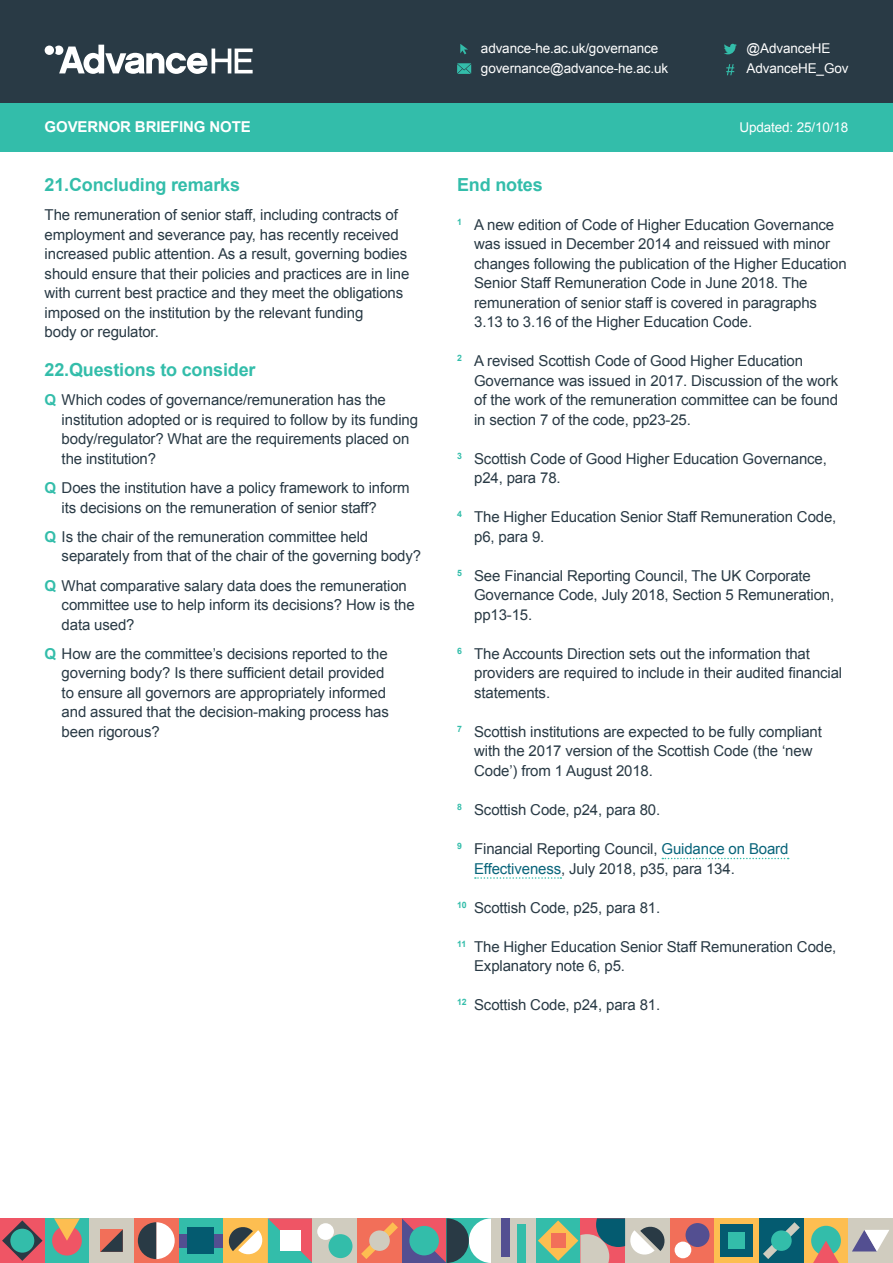
<style>
.page{position:relative;width:893px;height:1263px;background:#fff}
.page>*{position:absolute;margin:0;border:0;box-sizing:border-box;transform-origin:0 0}
.t1{font:700 18px "Arial";letter-spacing:-.01em;color:#33bdaa}
.t2{font:15px/19.5px "Arial";letter-spacing:-.01em;color:#293a45}
.t3{font:700 15px "Arial";letter-spacing:-.01em;color:#fff}
.t4{font:13.5px/19.5px "Arial";letter-spacing:-.01em;color:#fff}
.s1{font-weight:700;color:#33bdaa}
.s2{color:#09647a}
</style>
<div class="page">
<div style="left:0;top:0;width:893px;height:113px;background:#293a45"></div>
<div style="left:0;top:103px;width:893px;height:49px;background:#33bdaa"></div>
<div style="left:804px;top:1218px;width:44px;height:45px;background:#fdbe51"></div>
<div style="left:811px;top:1226px;width:30px;height:29px;background:#33bdaa;border-radius:50%"></div>
<svg style="left:813px;top:1241px;width:26px;height:22px"></svg>
<div style="left:45px;top:1218px;width:44px;height:45px;background:#33bdaa"></div>
<div style="left:52px;top:1226px;width:30px;height:29px;background:#ef5565;border-radius:50%"></div>
<svg style="left:54px;top:1218px;width:26px;height:23px"></svg>
<div style="left:848px;top:1218px;width:45px;height:45px;background:#d0ccbf"></div>
<svg style="left:852px;top:1230px;width:37px;height:21px"></svg>
<div style="left:536px;top:1218px;width:44px;height:45px;background:#33bdaa"></div>
<div style="left:89px;top:1218px;width:45px;height:45px;background:#d0ccbf"></div>
<svg style="left:100px;top:1229px;width:23px;height:23px"></svg>
<div style="left:759px;top:1218px;width:45px;height:45px;background:#045b70"></div>
<svg style="left:763px;top:1222px;width:37px;height:37px"></svg>
<div style="left:771px;top:1230px;width:21px;height:21px;background:#33bdaa;border-radius:50%"></div>
<div style="left:223px;top:1218px;width:45px;height:45px;background:#fdbe51"></div>
<div style="left:670px;top:1218px;width:44px;height:45px;background:#f26f59"></div>
<div style="left:685px;top:1223px;width:24px;height:24px;background:#534f91;border-radius:50%"></div>
<div style="left:675px;top:1241px;width:16px;height:17px;background:#fff;border-radius:50%"></div>
<svg style="left:228px;top:1218px;width:85px;height:45px"></svg>
<div style="left:280px;top:1230px;width:20px;height:21px;background:#fff"></div>
<div style="left:313px;top:1218px;width:44px;height:45px;background:#d0ccbf"></div>
<div style="left:328px;top:1234px;width:24px;height:24px;background:#33bdaa;border-radius:50%"></div>
<div style="left:317px;top:1223px;width:17px;height:17px;background:#fff;border-radius:50%"></div>
<div style="left:625px;top:1218px;width:45px;height:45px;background:#d0ccbf"></div>
<div style="left:714px;top:1218px;width:45px;height:45px;background:#fdbe51"></div>
<div style="left:721px;top:1224px;width:32px;height:33px;background:#045b70"></div>
<div style="left:729px;top:1232px;width:16px;height:17px;background:#33bdaa"></div>
<div style="left:357px;top:1218px;width:45px;height:45px;background:#f26f59"></div>
<svg style="left:361px;top:1218px;width:130px;height:45px"></svg>
<div style="left:369px;top:1230px;width:21px;height:21px;background:#d0ccbf;border-radius:50%"></div>
<div style="left:491px;top:1218px;width:45px;height:45px;background:#d0ccbf"></div>
<div style="left:501px;top:1218px;width:8px;height:39px;background:#534f91"></div>
<div style="left:517px;top:1224px;width:9px;height:39px;background:#33bdaa"></div>
<svg style="left:538px;top:1218px;width:127px;height:45px"></svg>
<div style="left:0;top:1218px;width:45px;height:45px;background:#ef5565"></div>
<svg style="left:2px;top:1220px;width:41px;height:41px"></svg>
<div style="left:10px;top:1229px;width:24px;height:23px;background:#33bdaa;border-radius:50%"></div>
<div style="left:179px;top:1218px;width:44px;height:45px;background:#33bdaa"></div>
<div style="left:179px;top:1234px;width:44px;height:13px;background:#534f91"></div>
<div style="left:188px;top:1227px;width:26px;height:27px;background:#045b70"></div>
<div style="left:134px;top:1218px;width:45px;height:45px;background:#f26f59"></div>
<svg style="left:138px;top:1222px;width:37px;height:37px"></svg>
<svg style="left:55px;top:45px;width:198px;height:29px"></svg>
<div style="left:45px;top:46px;width:9px;height:9px;background:#fff;border-radius:50%"></div>
<svg style="left:460px;top:44px;width:8px;height:10px"></svg>
<svg style="left:457px;top:63px;width:14px;height:11px"></svg>
<svg style="left:726px;top:64px;width:8px;height:11px"></svg>
<svg style="left:724px;top:44px;width:13px;height:10px"></svg>
<svg style="left:662px;top:858px;width:127px;height:1px"></svg>
<svg style="left:475px;top:877px;width:86px;height:2px"></svg>
<p class="t4" style="left:481px;top:39px;width:189px">advance-he.ac.uk/governance governance@advance-he.ac.uk</p>
<p class="t4" style="left:747px;top:39px;width:85px">@AdvanceHE</p>
<p class="t4" style="left:747px;top:58px;width:103px">AdvanceHE_Gov</p>
<p class="t3" style="left:45px;top:117px;width:208px">GOVERNOR BRIEFING NOTE</p>
<p class="t4" style="left:739px;top:118px;width:110px">Updated: 25/10/18</p>
<p class="t1" style="left:45px;top:173px;width:197px">21.Concluding remarks</p>
<p class="t2" style="left:45px;top:205px;width:366px">The remuneration of senior staff, including contracts of employment and severance pay, has recently received increased public attention. As a result, governing bodies should ensure that their policies and practices are in line with current best practice and they meet the obligations imposed on the institution by the relevant funding</p>
<p class="t2" style="left:45px;top:322px;width:116px">body or regulator.</p>
<p class="t1" style="left:45px;top:358px;width:212px">22.Questions to consider</p>
<p class="t2" style="left:45px;top:391px;width:343px"><span class="s1">Q</span> Which codes of governance/remuneration has the</p>
<p class="t2" style="left:62px;top:410px;width:358px">institution adopted or is required to follow by its funding</p>
<p class="t2" style="left:62px;top:430px;width:349px">body/regulator? What are the requirements placed on</p>
<p class="t2" style="left:62px;top:449px;width:96px">the institution?</p>
<p class="t2" style="left:45px;top:478px;width:367px"><span class="s1">Q</span> Does the institution have a policy framework to inform</p>
<p class="t2" style="left:62px;top:498px;width:317px">its decisions on the remuneration of senior staff?</p>
<p class="t2" style="left:45px;top:527px;width:325px"><span class="s1">Q</span> Is the chair of the remuneration committee held</p>
<p class="t2" style="left:62px;top:547px;width:361px">separately from that of the chair of the governing body?</p>
<p class="t2" style="left:45px;top:576px;width:364px"><span class="s1">Q</span> What comparative salary data does the remuneration</p>
<p class="t2" style="left:62px;top:595px;width:355px">committee use to help inform its decisions? How is the</p>
<p class="t2" style="left:62px;top:615px;width:74px">data used?</p>
<p class="t2" style="left:45px;top:644px;width:345px"><span class="s1">Q</span> How are the committee’s decisions reported to the</p>
<p class="t2" style="left:62px;top:664px;width:324px">governing body? Is there sufficient detail provided</p>
<p class="t2" style="left:62px;top:683px;width:326px">to ensure all governors are appropriately informed</p>
<p class="t2" style="left:62px;top:703px;width:329px">and assured that the decision-making process has</p>
<p class="t2" style="left:62px;top:722px;width:100px">been rigorous?</p>
<p class="t1" style="left:457px;top:173px;width:87px">End notes</p>
<p class="t2" style="left:457px;top:215px;width:379px"><sup>1</sup> A new edition of Code of Higher Education Governance</p>
<p class="t2" style="left:474px;top:235px;width:357px">was issued in December 2014 and reissued with minor</p>
<p class="t2" style="left:474px;top:254px;width:374px">changes following the publication of the Higher Education</p>
<p class="t2" style="left:474px;top:274px;width:335px">Senior Staff Remuneration Code in June 2018. The</p>
<p class="t2" style="left:474px;top:293px;width:344px">remuneration of senior staff is covered in paragraphs</p>
<p class="t2" style="left:474px;top:313px;width:280px">3.13 to 3.16 of the Higher Education Code.</p>
<p class="t2" style="left:457px;top:352px;width:347px"><sup>2</sup> A revised Scottish Code of Good Higher Education</p>
<p class="t2" style="left:474px;top:371px;width:366px">Governance was issued in 2017. Discussion of the work</p>
<p class="t2" style="left:474px;top:391px;width:365px">of the work of the remuneration committee can be found</p>
<p class="t2" style="left:474px;top:410px;width:218px">in section 7 of the code, pp23-25.</p>
<p class="t2" style="left:457px;top:449px;width:371px"><sup>3</sup> Scottish Code of Good Higher Education Governance,</p>
<p class="t2" style="left:474px;top:469px;width:88px">p24, para 78.</p>
<p class="t2" style="left:457px;top:508px;width:381px"><sup>4</sup> The Higher Education Senior Staff Remuneration Code,</p>
<p class="t2" style="left:474px;top:527px;width:72px">p6, para 9.</p>
<p class="t2" style="left:457px;top:566px;width:355px"><sup>5</sup> See Financial Reporting Council, The UK Corporate</p>
<p class="t2" style="left:474px;top:586px;width:362px">Governance Code, July 2018, Section 5 Remuneration,</p>
<p class="t2" style="left:474px;top:605px;width:60px">pp13-15.</p>
<p class="t2" style="left:457px;top:644px;width:354px"><sup>6</sup> The Accounts Direction sets out the information that</p>
<p class="t2" style="left:474px;top:664px;width:370px">providers are required to include in their audited financial</p>
<p class="t2" style="left:474px;top:683px;width:78px">statements.</p>
<p class="t2" style="left:457px;top:722px;width:366px"><sup>7</sup> Scottish institutions are expected to be fully compliant</p>
<p class="t2" style="left:474px;top:742px;width:340px">with the 2017 version of the Scottish Code (the ‘new</p>
<p class="t2" style="left:474px;top:761px;width:180px">Code’) from 1 August 2018.</p>
<p class="t2" style="left:457px;top:800px;width:205px"><sup>8</sup> Scottish Code, p24, para 80.</p>
<p class="t2" style="left:457px;top:839px;width:333px"><sup>9</sup> Financial Reporting Council, <span class="s2">Guidance on Board</span></p>
<p class="t2" style="left:474px;top:859px;width:262px"><span class="s2">Effectiveness</span>, July 2018, p35, para 134.</p>
<p class="t2" style="left:457px;top:898px;width:205px"><sup>10</sup> Scottish Code, p25, para 81.</p>
<p class="t2" style="left:457px;top:937px;width:381px"><sup>11</sup> The Higher Education Senior Staff Remuneration Code,</p>
<p class="t2" style="left:474px;top:956px;width:152px">Explanatory note 6, p5.</p>
<p class="t2" style="left:457px;top:995px;width:205px"><sup>12</sup> Scottish Code, p24, para 81.</p>
</div>
